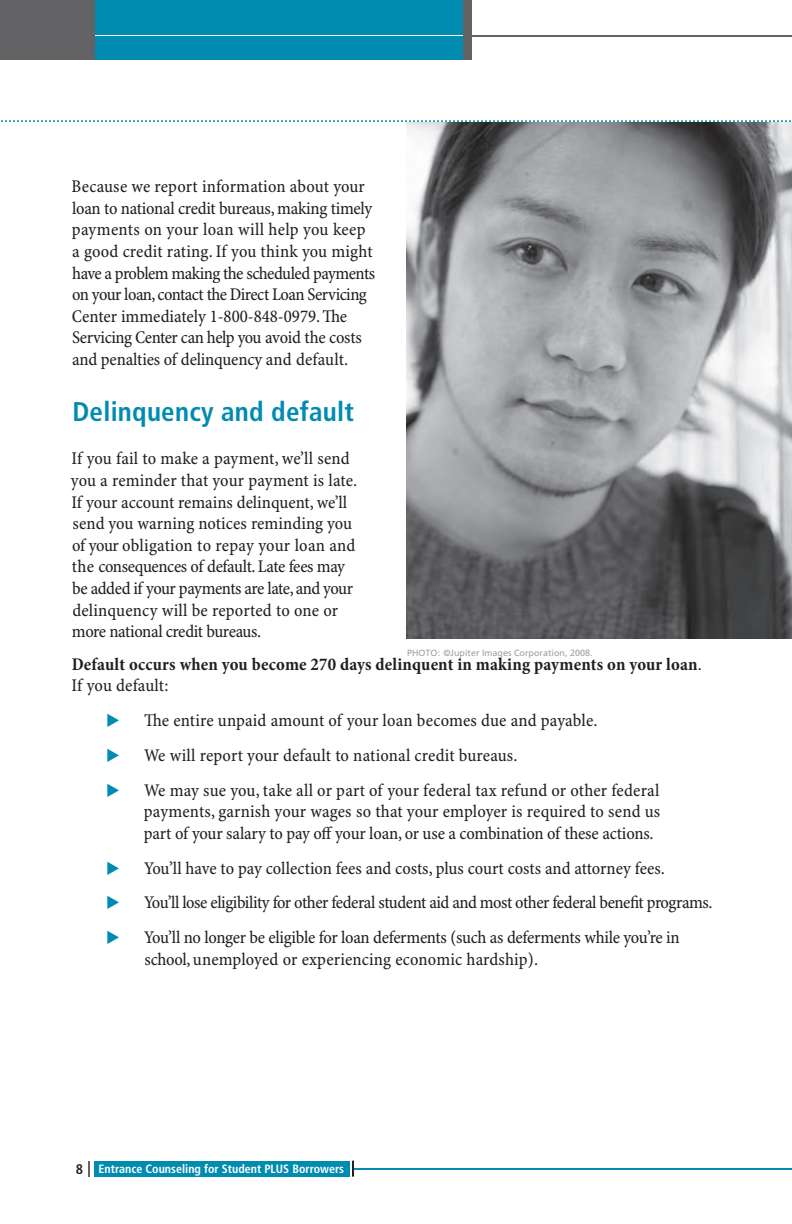
<style>
.page{position:relative;width:792px;height:1224px;background:#fff}
.page>*{position:absolute;margin:0;border:0;box-sizing:border-box;transform-origin:0 0}
.t1{font:700 condensed 27px "Frutiger";letter-spacing:.01em;color:#008bb0}
.t2{font:18px/21.6px "Minion Pro Cn Capt";letter-spacing:-.01em;color:#231f20}
.t3{font:18px "Minion Pro Cn Capt";letter-spacing:-.03em;color:#231f20}
.t4{font:700 condensed 18px "Minion Pro";letter-spacing:.01em;color:#231f20}
.t5{font:18px "Minion Pro Cn Capt";letter-spacing:.01em;color:#231f20}
.t6{font:700 condensed 12px "Frutiger";color:#fff}
.t7{font:9px "Frutiger";color:#9d9fa2}
.s1{font-family:"Minion Pro Cn Capt";font-weight:400;font-stretch:normal}
.s2{color:#008bb0}
.s3{font-size:14px;color:#231f20}
</style>
<div class="page">
<div style="left:94px;top:1161px;width:255px;height:16px;background:#008bb0"></div>
<svg style="left:1px;top:120px;width:790px;height:2px"></svg>
<div style="left:95px;top:37px;width:368px;height:22px;background:#008bb0"></div>
<div style="left:95px;top:0;width:368px;height:35px;background:#008bb0"></div>
<hr style="left:354px;top:1168px;width:438px;height:2px;background:#008bb0">
<svg style="left:88px;top:1161px;width:2px;height:16px"></svg>
<svg style="left:352px;top:1161px;width:2px;height:16px"></svg>
<hr style="left:466px;top:35px;width:326px;height:2px;background:#636366">
<div style="left:463px;top:0;width:8px;height:59px;background:#636366"></div>
<div style="left:0;top:0;width:95px;height:59px;background:#636366"></div>
<img style="left:406px;top:122px;width:386px;height:516px">
<p class="t2" style="left:72px;top:176px;width:305px">Because we report information about your loan to national credit bureaus, making timely payments on your loan will help you keep a good credit rating. If you think you might have a problem making the scheduled payments on your loan, contact the Direct Loan Servicing Center immediately 1-800-848-0979. The Servicing Center can help you avoid the costs and penalties of delinquency and default.</p>
<h1 class="t1" style="left:72px;top:396px;width:283px">Delinquency and default</h1>
<p class="t2" style="left:71px;top:449px;width:288px">If you fail to make a payment, we’ll send you a reminder that your payment is late.<br>If your account remains delinquent, we’ll send you warning notices reminding you of your obligation to repay your loan and the consequences of default. Late fees may be added if your payments are late, and your delinquency will be reported to one or more national credit bureaus.</p>
<p class="t4" style="left:72px;top:651px;width:632px">Default occurs when you become 270 days delinquent in making payments on your loan<span class="s1">.</span></p>
<p class="t2" style="left:72px;top:675px;width:98px">If you default:</p>
<p class="t2" style="left:106px;top:710px;width:493px"><span class="s2">◆</span> The entire unpaid amount of your loan becomes due and payable.</p>
<p class="t5" style="left:106px;top:744px;width:413px"><span class="s2">◆</span> We will report your default to national credit bureaus.</p>
<p class="t2" style="left:144px;top:780px;width:518px;text-align:justify;text-indent:-38px"><span class="s2">◆</span> We may sue you, take all or part of your federal tax refund or other federal payments, garnish your wages so that your employer is required to send us part of your salary to pay off your loan, or use a combination of these actions.</p>
<p class="t2" style="left:106px;top:858px;width:561px"><span class="s2">◆</span> You’ll have to pay collection fees and costs, plus court costs and attorney fees.</p>
<p class="t3" style="left:106px;top:892px;width:608px"><span class="s2">◆</span> You’ll lose eligibility for other federal student aid and most other federal benefit programs.</p>
<p class="t2" style="left:144px;top:927px;width:537px;text-indent:-38px"><span class="s2">◆</span> You’ll no longer be eligible for loan deferments (such as deferments while you’re in school, unemployed or experiencing economic hardship).</p>
<p class="t7" style="left:407px;top:648px;width:187px">PHOTO: ©Jupiter Images Corporation, 2008.</p>
<p class="t6" style="left:76px;top:1162px;width:270px"><span class="s3">8</span> Entrance Counseling for Student PLUS Borrowers</p>
</div>
